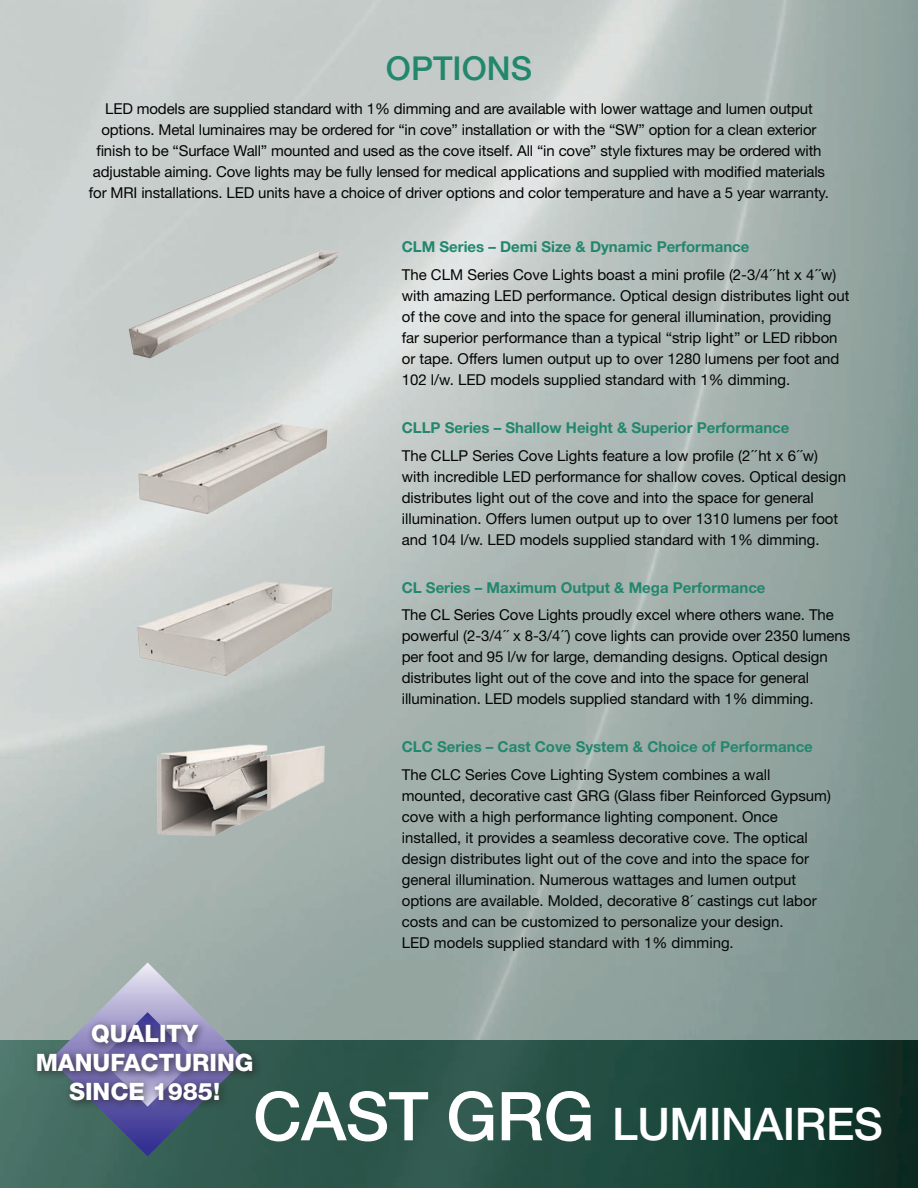
<style>
.page{position:relative;width:918px;height:1188px;background:#fff}
.page>*{position:absolute;margin:0;border:0;box-sizing:border-box;transform-origin:0 0}
.t1{font:500 45px "Helvetica Neue";letter-spacing:-.01em;color:#fff}
.t2{font:500 33px "Helvetica Neue";color:#23876d}
.t3{font:800 24px/28.8px "Helvetica Neue";color:#fff;text-align:center}
.t4{font:15px/21px "Helvetica Neue";color:#040503}
.t5{font:700 15px "Helvetica Neue";color:#23876d}
.s1{font-size:67.5px}
</style>
<div class="page">
<img style="left:0;top:1040px;width:918px;height:148px">
<svg style="left:51px;top:962px;width:194px;height:194px;background:#798b95"></svg>
<div style="left:31px;top:1019px;width:232px;height:92px;background:#231f20;opacity:.75"></div>
<img style="left:127px;top:248px;width:214px;height:112px">
<img style="left:112px;top:405px;width:243px;height:123px">
<img style="left:112px;top:567px;width:243px;height:128px">
<img style="left:112px;top:725px;width:243px;height:135px">
<h2 class="t2" style="left:386px;top:48px;width:148px">OPTIONS</h2>
<p class="t4" style="left:89px;top:98px;width:742px;text-align:center">LED models are supplied standard with 1% dimming and are available with lower wattage and lumen output options. Metal luminaires may be ordered for “in cove” installation or with the “SW” option for a clean exterior finish to be “Surface Wall” mounted and used as the cove itself. All “in cove” style fixtures may be ordered with adjustable aiming. Cove lights may be fully lensed for medical applications and supplied with modified materials for MRI installations. LED units have a choice of driver options and color temperature and have a 5 year warranty.</p>
<p class="t5" style="left:402px;top:237px;width:349px">CLM Series – Demi Size &amp; Dynamic Performance</p>
<p class="t4" style="left:402px;top:264px;width:449px">The CLM Series Cove Lights boast a mini profile (2-3/4´´ht x 4´´w) with amazing LED performance. Optical design distributes light out of the cove and into the space for general illumination, providing far superior performance than a typical “strip light” or LED ribbon or tape. Offers lumen output up to over 1280 lumens per foot and 102 l/w. LED models supplied standard with 1% dimming.</p>
<p class="t5" style="left:402px;top:418px;width:389px">CLLP Series – Shallow Height &amp; Superior Performance</p>
<p class="t4" style="left:402px;top:445px;width:446px">The CLLP Series Cove Lights feature a low profile (2´´ht x 6´´w) with incredible LED performance for shallow coves. Optical design distributes light out of the cove and into the space for general illumination. Offers lumen output up to over 1310 lumens per foot and 104 l/w. LED models supplied standard with 1% dimming.</p>
<p class="t5" style="left:402px;top:578px;width:365px">CL Series – Maximum Output &amp; Mega Performance</p>
<p class="t4" style="left:402px;top:604px;width:450px">The CL Series Cove Lights proudly excel where others wane. The powerful (2-3/4´´ x 8-3/4´´) cove lights can provide over 2350 lumens per foot and 95 l/w for large, demanding designs. Optical design distributes light out of the cove and into the space for general illumination. LED models supplied standard with 1% dimming.</p>
<p class="t5" style="left:402px;top:738px;width:413px">CLC Series – Cast Cove System &amp; Choice of Performance</p>
<p class="t4" style="left:402px;top:764px;width:431px">The CLC Series Cove Lighting System combines a wall mounted, decorative cast GRG (Glass fiber Reinforced Gypsum) cove with a high performance lighting component. Once installed, it provides a seamless decorative cove. The optical design distributes light out of the cove and into the space for general illumination. Numerous wattages and lumen output options are available. Molded, decorative 8´ castings cut labor costs and can be customized to personalize your design.<br>LED models supplied standard with 1% dimming.</p>
<h3 class="t3" style="left:36px;top:1019px;width:219px">QUALITY<br>MANUFACTURING<br>SINCE 1985!</h3>
<h1 class="t1" style="left:253px;top:1097px;width:631px"><span class="s1">CAST GRG</span> LUMINAIRES</h1>
</div>
